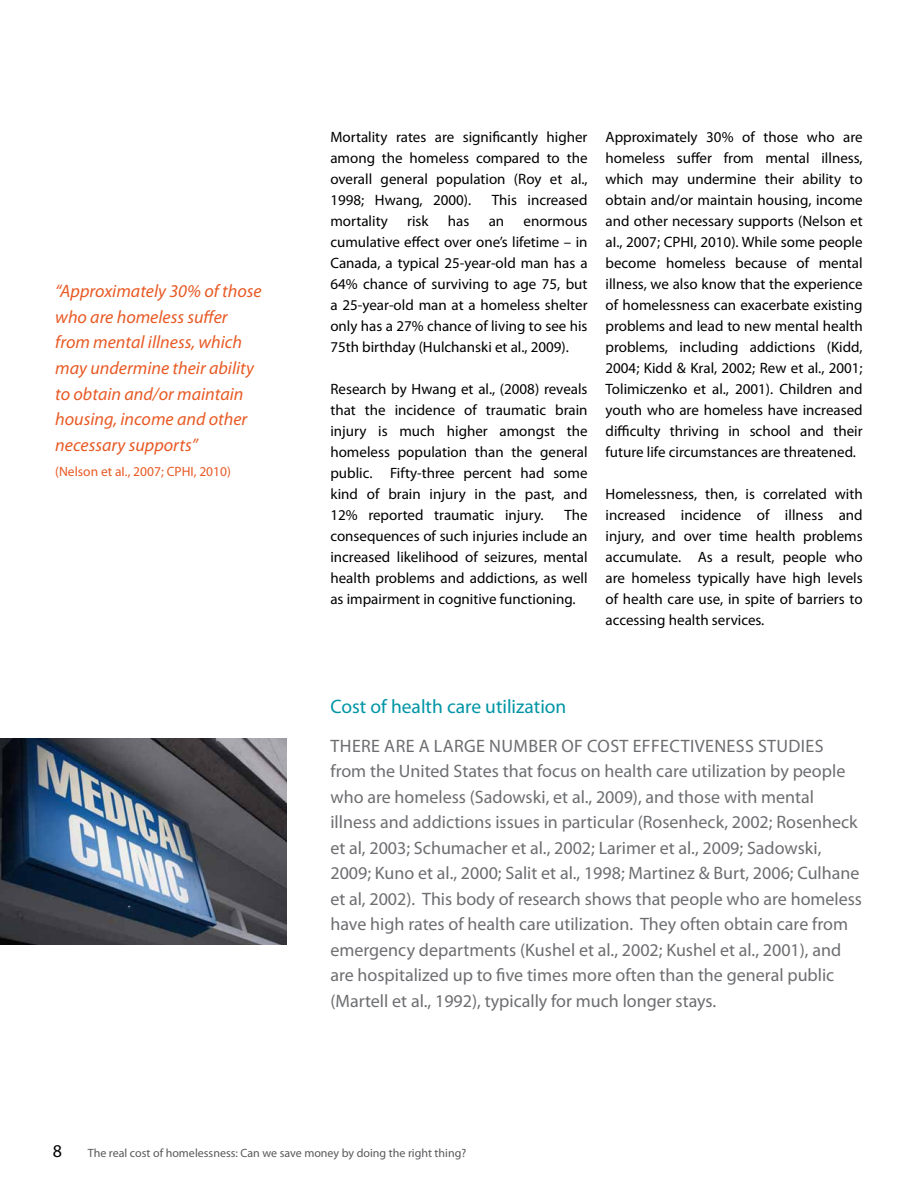
<style>
.page{position:relative;width:918px;height:1188px;background:#fff}
.page>*{position:absolute;margin:0;border:0;box-sizing:border-box;transform-origin:0 0}
.t1{font:19.5px "Myriad Pro";color:#0095a5}
.t2{font:18px/25.5px "Myriad Pro";color:#6d6e71}
.t3{font:italic 18px/25.5px "Myriad Pro";color:#e85a25}
.t4{font:18px "Myriad Pro";color:#000}
.t5{font:15px/21px "Myriad Pro";color:#000;text-align:justify}
.t6{font:13.5px "Myriad Pro";color:#e85a25}
.t7{font:12px "Myriad Pro";color:#58595b}
</style>
<div class="page">
<img style="left:0;top:739px;width:287px;height:206px">
<p class="t3" style="left:55px;top:278px;width:208px">“Approximately 30% of those who are homeless suffer from mental illness, which may undermine their ability to obtain and/or maintain housing, income and other necessary supports”</p>
<p class="t6" style="left:55px;top:463px;width:177px">(Nelson et aI., 2007; CPHI, 2010)</p>
<p class="t5" style="left:330px;top:126px;width:259px">Mortality rates are significantly higher among the homeless compared to the overall general population (Roy et al., 1998; Hwang, 2000).</p>
<p class="t5" style="left:492px;top:189px;width:97px">This increased</p>
<p class="t5" style="left:330px;top:210px;width:59px">mortality</p>
<p class="t5" style="left:407px;top:210px;width:23px">risk</p>
<p class="t5" style="left:448px;top:210px;width:23px">has</p>
<p class="t5" style="left:489px;top:210px;width:17px">an</p>
<p class="t5" style="left:330px;top:210px;width:259px;text-indent:193px">enormous cumulative effect over one’s lifetime – in Canada, a typical 25‐year‐old man has a 64% chance of surviving to age 75, but a 25‐year‐old man at a homeless shelter only has a 27% chance of living to see his 75th birthday (Hulchanski et al., 2009).</p>
<p class="t5" style="left:330px;top:378px;width:259px">Research by Hwang et al., (2008) reveals that the incidence of traumatic brain injury is much higher amongst the homeless population than the general public. Fifty-three percent had some kind of brain injury in the past, and 12% reported traumatic injury.</p>
<p class="t5" style="left:330px;top:504px;width:259px;text-indent:234px">The consequences of such injuries include an increased likelihood of seizures, mental health problems and addictions, as well as impairment in cognitive functioning.</p>
<p class="t5" style="left:606px;top:126px;width:259px">Approximately 30% of those who are homeless suffer from mental illness, which may undermine their ability to obtain and/or maintain housing, income and other necessary supports (Nelson et aI., 2007; CPHI, 2010). While some people become homeless because of mental illness, we also know that the experience of homelessness can exacerbate existing problems and lead to new mental health problems, including addictions (Kidd, 2004; Kidd &amp; Kral, 2002; Rew et al., 2001; Tolimiczenko et al., 2001). Children and youth who are homeless have increased difficulty thriving in school and their future life circumstances are threatened.</p>
<p class="t5" style="left:606px;top:483px;width:259px">Homelessness, then, is correlated with increased incidence of illness and injury, and over time health problems accumulate. As a result, people who are homeless typically have high levels of health care use, in spite of barriers to accessing health services.</p>
<h1 class="t1" style="left:330px;top:695px;width:238px">Cost of health care utilization</h1>
<p class="t2" style="left:330px;top:733px;width:533px">There are a large number of cost effectiveness studies from the United States that focus on health care utilization by people who are homeless (Sadowski, et al., 2009), and those with mental illness and addictions issues in particular (Rosenheck, 2002; Rosenheck et al, 2003; Schumacher et al., 2002; Larimer et al., 2009; Sadowski, 2009; Kuno et al., 2000; Salit et al., 1998; Martinez &amp; Burt, 2006; Culhane et al, 2002). This body of research shows that people who are homeless have high rates of health care utilization. They often obtain care from emergency departments (Kushel et al., 2002; Kushel et al., 2001), and are hospitalized up to five times more often than the general public (Martell et al., 1992), typically for much longer stays.</p>
<p class="t4" style="left:53px;top:1140px;width:11px">8</p>
<p class="t7" style="left:88px;top:1146px;width:380px">The real cost of homelessness: Can we save money by doing the right thing?</p>
</div>
